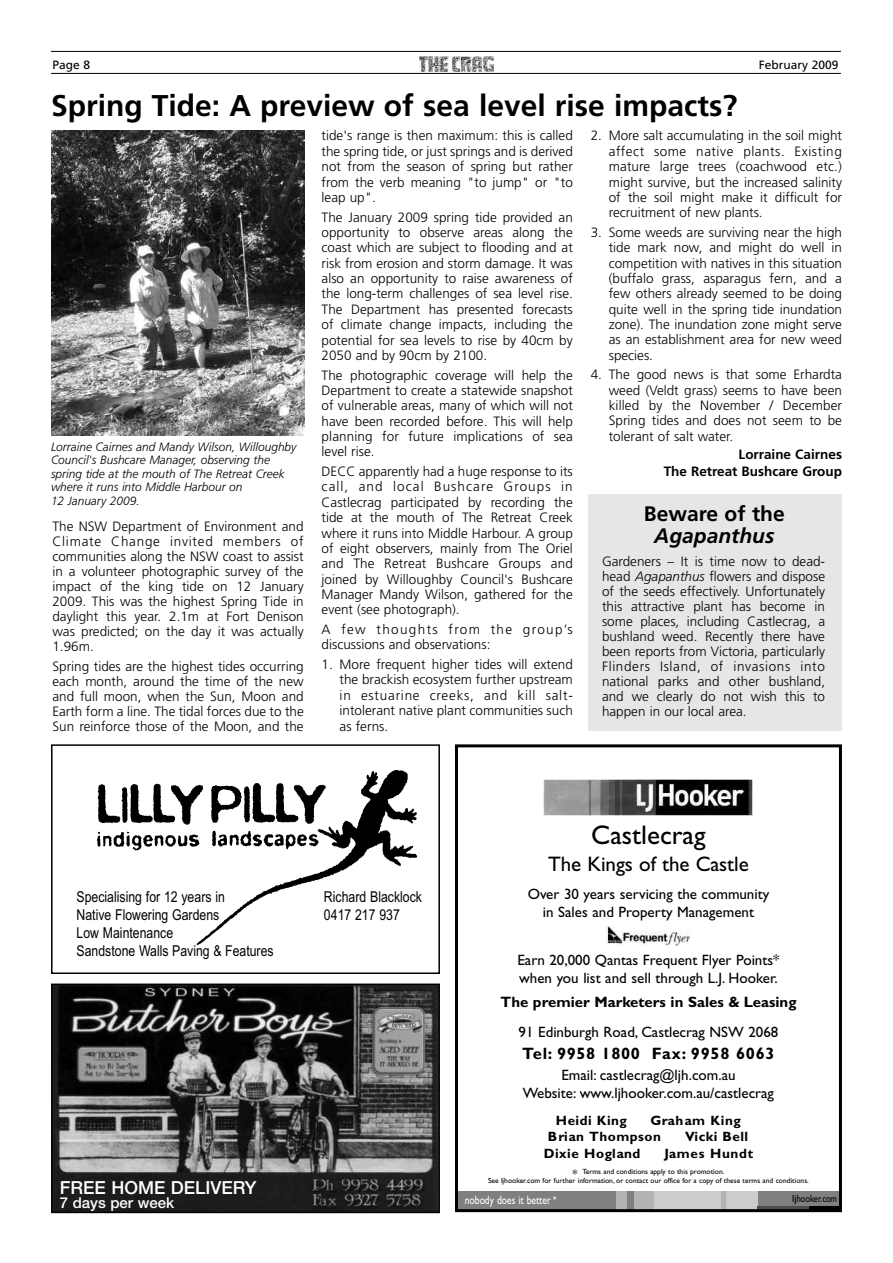
<style>
.page{position:relative;width:893px;height:1263px;background:#fff}
.page>*{position:absolute;margin:0;border:0;box-sizing:border-box;transform-origin:0 0}
.t1{font:700 30px "Frutiger";color:#000}
.t2{font:27px "Gill Sans";color:#000}
.t3{font:21px "Gill Sans";letter-spacing:-.005em;color:#000}
.t4{font:700 21px "Frutiger";color:#000}
.t5{font:italic 700 21px "Frutiger";color:#000}
.t6{font:500 18px "Helvetica Neue";color:#fff}
.t7{font:700 16.5px "Gill Sans";letter-spacing:.04em;color:#000}
.t8{font:15px/18px "Gill Sans";color:#000;text-align:center}
.t9{font:15px/18px "Arial Narrow";color:#000}
.t10{font:700 15px "Gill Sans";color:#000}
.t11{font:500 15px "Helvetica Neue";color:#fff}
.t12{font:300 13.5px/15.3px "Frutiger";color:#000;text-align:justify}
.t13{font:700 13.5px/16.5px "Gill Sans";letter-spacing:.04em;color:#000}
.t14{font:700 13.5px/16.6px "Frutiger";color:#000;text-align:right}
.t15{font:italic 300 12px/13.5px "Frutiger";color:#000}
.t16{font:12px "Gill Sans";color:#fff;scale:.8 1}
.t17{font:12px "Frutiger";color:#000}
.t18{font:10.5px "Gill Sans";color:#000}
.t19{font:7.5px/8.2px "Gill Sans";color:#000;text-align:center}
.s1{font-style:italic}
.s2{font-size:12px}
</style>
<div class="page">
<hr style="left:51px;top:51px;width:790px;height:1px;background:#000">
<hr style="left:51px;top:73px;width:790px;height:1px;background:#000">
<img style="left:419px;top:56px;width:75px;height:15px">
<img style="left:543px;top:780px;width:209px;height:36px">
<img style="left:606px;top:926px;width:84px;height:19px">
<div style="left:457px;top:1191px;width:384px;height:19px;background:#808080"></div>
<div style="left:724px;top:1191px;width:33px;height:19px;background:#ccc"></div>
<div style="left:653px;top:1191px;width:68px;height:19px;background:#ccc"></div>
<div style="left:634px;top:1191px;width:20px;height:19px;background:#b3b3b3"></div>
<hr style="left:721px;top:1191px;width:4px;height:19px;background:#b3b3b3">
<div style="left:616px;top:1191px;width:10px;height:19px;background:#b3b3b3"></div>
<hr style="left:757px;top:1206px;width:53px;height:4px;background:#4d4d4d">
<hr style="left:809px;top:1206px;width:32px;height:4px;background:#000">
<div style="left:455px;top:744px;width:387px;height:468px;border:3px solid #000"></div>
<img style="left:97px;top:770px;width:320px;height:175px">
<div style="left:51px;top:744px;width:389px;height:230px;border:2px solid #000"></div>
<img style="left:54px;top:986px;width:383px;height:224px">
<div style="left:51px;top:983px;width:389px;height:230px;border:2px solid #000"></div>
<img style="left:51px;top:130px;width:253px;height:305px">
<div style="left:588px;top:494px;width:254px;height:236px;background:#e6e6e6"></div>
<p class="t17" style="left:52px;top:60px;width:39px">Page 8</p>
<p class="t17" style="left:759px;top:60px;width:81px">February 2009</p>
<h1 class="t1" style="left:51px;top:94px;width:688px">Spring Tide: A preview of sea level rise impacts?</h1>
<p class="t15" style="left:51px;top:441px;width:247px">Lorraine Cairnes and Mandy Wilson, Willoughby Council's Bushcare Manager, observing the spring tide at the mouth of The Retreat Creek where it runs into Middle Harbour on<br>12 January 2009.</p>
<p class="t12" style="left:52px;top:520px;width:253px">The NSW Department of Environment and Climate Change invited members of communities along the NSW coast to assist in a volunteer photographic survey of the impact of the king tide on 12 January 2009. This was the highest Spring Tide in daylight this year. 2.1m at Fort Denison was predicted; on the day it was actually 1.96m.</p>
<p class="t12" style="left:52px;top:659px;width:253px">Spring tides are the highest tides occurring each month, around the time of the new and full moon, when the Sun, Moon and Earth form a line. The tidal forces due to the Sun reinforce those of the Moon, and the</p>
<p class="t12" style="left:322px;top:129px;width:253px">tide's range is then maximum: this is called the spring tide, or just springs and is derived not from the season of spring but rather from the verb meaning "to jump" or "to leap up".</p>
<p class="t12" style="left:322px;top:210px;width:253px">The January 2009 spring tide provided an opportunity to observe areas along the coast which are subject to flooding and at risk from erosion and storm damage. It was also an opportunity to raise awareness of the long-term challenges of sea level rise.<br>The Department has presented forecasts of climate change impacts, including the potential for sea levels to rise by 40cm by 2050 and by 90cm by 2100.</p>
<p class="t12" style="left:322px;top:368px;width:253px">The photographic coverage will help the Department to create a statewide snapshot of vulnerable areas, many of which will not have been recorded before. This will help planning for future implications of sea level rise.</p>
<p class="t12" style="left:322px;top:465px;width:253px">DECC apparently had a huge response to its call, and local Bushcare Groups in Castlecrag participated by recording the tide at the mouth of The Retreat Creek where it runs into Middle Harbour. A group of eight observers, mainly from The Oriel and The Retreat Bushcare Groups and joined by Willoughby Council's Bushcare Manager Mandy Wilson, gathered for the event (see photograph).</p>
<p class="t12" style="left:322px;top:623px;width:253px">A few thoughts from the group’s discussions and observations:</p>
<p class="t12" style="left:340px;top:658px;width:235px;text-indent:-18px">1. More frequent higher tides will extend the brackish ecosystem further upstream in estuarine creeks, and kill salt&shy;intolerant native plant communities such as ferns.</p>
<p class="t12" style="left:609px;top:129px;width:235px;text-indent:-18px">2. More salt accumulating in the soil might affect some native plants. Existing mature large trees (coachwood etc.) might survive, but the increased salinity of the soil might make it difficult for recruitment of new plants.</p>
<p class="t12" style="left:609px;top:226px;width:235px;text-indent:-18px">3. Some weeds are surviving near the high tide mark now, and might do well in competition with natives in this situation (buffalo grass, asparagus fern, and a few others already seemed to be doing quite well in the spring tide inundation zone). The inundation zone might serve as an establishment area for new weed species.</p>
<p class="t12" style="left:609px;top:368px;width:235px;text-indent:-18px">4. The good news is that some Erhardta weed (Veldt grass) seems to have been killed by the November / December Spring tides and does not seem to be tolerant of salt water.</p>
<p class="t14" style="left:664px;top:447px;width:180px">Lorraine Cairnes<br>The Retreat Bushcare Group</p>
<h3 class="t4" style="left:644px;top:505px;width:142px">Beware of the</h3>
<h3 class="t5" style="left:654px;top:527px;width:122px">Agapanthus</h3>
<p class="t12" style="left:602px;top:555px;width:225px">Gardeners – It is time now to dead&shy;head <span class="s1">Agapanthus</span> flowers and dispose of the seeds effectively. Unfortunately this attractive plant has become in some places, including Castlecrag, a bushland weed. Recently there have been reports from Victoria, particularly Flinders Island, of invasions into national parks and other bushland, and we clearly do not wish this to happen in our local area.</p>
<p class="t9" style="left:77px;top:888px;width:150px">Specialising for 12 years in</p>
<p class="t9" style="left:324px;top:888px;width:100px">Richard Blacklock</p>
<p class="t9" style="left:77px;top:906px;width:144px">Native Flowering Gardens</p>
<p class="t9" style="left:324px;top:906px;width:77px">0417 217 937</p>
<p class="t9" style="left:77px;top:924px;width:199px">Low Maintenance<br>Sandstone Walls Paving &amp; Features</p>
<h3 class="t6" style="left:60px;top:1181px;width:198px">FREE HOME DELIVERY</h3>
<p class="t11" style="left:60px;top:1197px;width:116px">7 days per week</p>
<h2 class="t2" style="left:591px;top:825px;width:116px">Castlecrag</h2>
<h3 class="t3" style="left:548px;top:856px;width:202px">The Kings of the Castle</h3>
<p class="t8" style="left:528px;top:886px;width:243px">Over 30 years servicing the community in Sales and Property Management</p>
<p class="t8" style="left:517px;top:952px;width:263px;text-align:left">Earn 20,000 Qantas Frequent Flyer Points* when you list and sell through L.J. Hooker.</p>
<p class="t10" style="left:501px;top:996px;width:297px">The premier Marketers in Sales &amp; Leasing</p>
<p class="t8" style="left:519px;top:1024px;width:261px">91 Edinburgh Road, Castlecrag NSW 2068</p>
<p class="t7" style="left:522px;top:1047px;width:254px">Tel: 9958 1800 Fax: 9958 6063</p>
<p class="t8" style="left:523px;top:1067px;width:253px">Email: castlecrag@ljh.com.au<br>Website: www.ljhooker.com.au/castlecrag</p>
<p class="t13" style="left:548px;top:1113px;width:195px;text-indent:103px">Graham King<br>Brian Thompson</p>
<p class="t13" style="left:556px;top:1113px;width:72px">Heidi King</p>
<p class="t13" style="left:685px;top:1130px;width:65px">Vicki Bell</p>
<p class="t13" style="left:544px;top:1146px;width:98px">Dixie Hogland</p>
<p class="t13" style="left:664px;top:1146px;width:90px">James Hundt</p>
<p class="t16" style="left:465px;top:1195px;width:116px">nobody does it better <sup>¤</sup></p>
<p class="t18" style="left:792px;top:1194px;width:46px">ljhooker.com</p>
<p class="t19" style="left:488px;top:1168px;width:322px"><span class="s2">*</span> Terms and conditions apply to this promotion.<br>See ljhooker.com for further information, or contact our office for a copy of these terms and conditions.</p>
</div>
